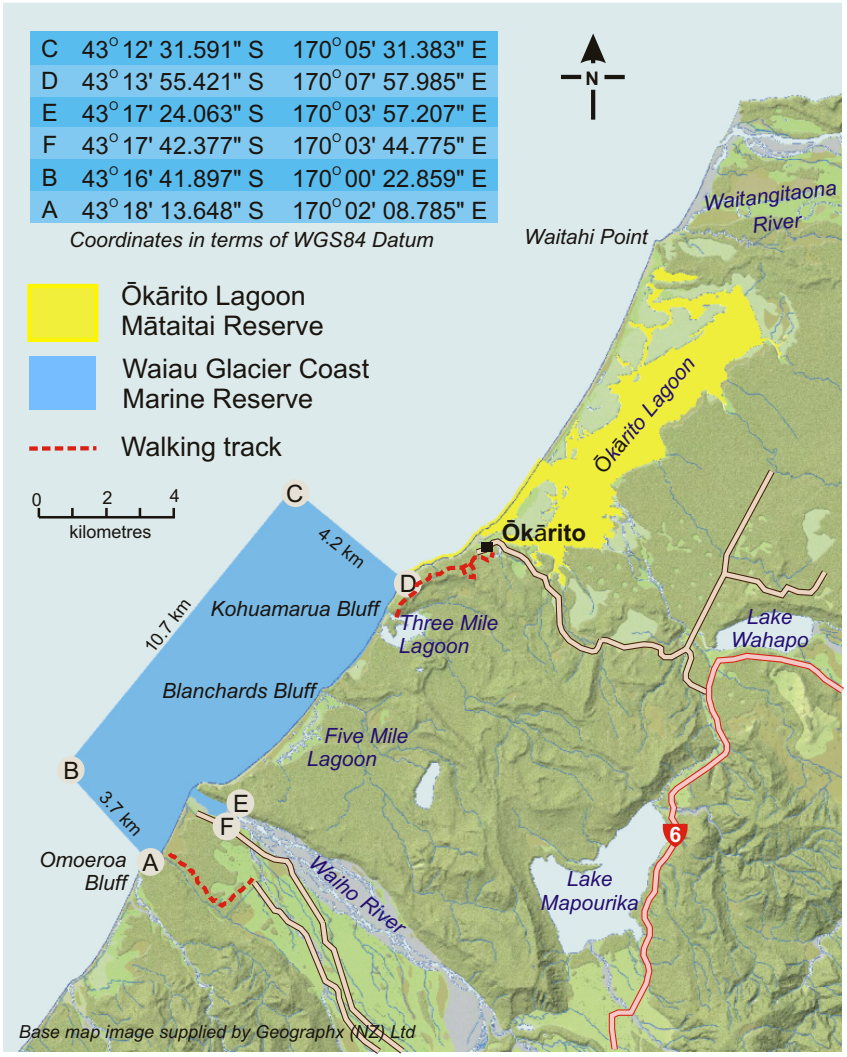
<style>
.page{position:relative;width:847px;height:1057px;background:#fff}
.page>*{position:absolute;margin:0;border:0;box-sizing:border-box;transform-origin:0 0}
.t1{font:27px/30.3px "Arial";color:#1a150f}
.t2{font:24px/32.1px "Arial";color:#1a150f;text-align:justify}
.t3{font:700 24px "Arial";color:#1a150f}
.t4{font:700 21.3px "Arial";color:#fff}
.t5{font:italic 21px/23.4px "Arial";color:#250f70;text-align:center}
.t6{font:italic 21px/23.4px "Arial";color:#1a150f;text-align:right}
.t7{font:700 18.6px "Arial";color:#1a150f}
.t8{font:italic 18px "Arial";color:#1a150f}
.t9{font:18px "Arial";color:#1a150f}
.t10{font:12px "Arial";color:#1a150f}
.s1{font-style:normal;color:#1a150f}
.s2{font-weight:400}
</style>
<div class="page">
<img style="left:3px;top:3px;width:838px;height:1048px">
<svg style="left:25px;top:282px;width:75px;height:62px;background:#f2ef41"></svg>
<svg style="left:36px;top:505px;width:140px;height:15px;background:#b2bcbc"></svg>
<svg style="left:29px;top:446px;width:67px;height:5px"></svg>
<div style="left:29px;top:356px;width:67px;height:53px;background:#75bdff"></div>
<div style="left:30px;top:32px;width:467px;height:188px;background:#59bcef"></div>
<div style="left:30px;top:65px;width:467px;height:32px;background:#81c9f1"></div>
<div style="left:30px;top:128px;width:467px;height:31px;background:#81c9f1"></div>
<div style="left:30px;top:191px;width:467px;height:32px;background:#81c9f1"></div>
<svg style="left:191px;top:465px;width:639px;height:589px;background:#aabf9c"></svg>
<svg style="left:607px;top:652px;width:237px;height:402px;background:#a8b384"></svg>
<div style="left:136px;top:848px;width:28px;height:28px;background:#e5e1d5;border-radius:50%"></div>
<div style="left:57px;top:756px;width:28px;height:28px;background:#e5e1d5;border-radius:50%"></div>
<div style="left:226px;top:789px;width:28px;height:28px;background:#e5e1d5;border-radius:50%"></div>
<div style="left:213px;top:812px;width:27px;height:28px;background:#e5e1d5;border-radius:50%"></div>
<div style="left:281px;top:479px;width:28px;height:28px;background:#e5e1d5;border-radius:50%"></div>
<svg style="left:662px;top:824px;width:28px;height:23px"></svg>
<div style="left:481px;top:542px;width:11px;height:10px;background:#1a150f"></div>
<svg style="left:580px;top:33px;width:26px;height:30px"></svg>
<hr style="left:591px;top:90px;width:4px;height:30px;background:#1a150f">
<hr style="left:561px;top:75px;width:20px;height:4px;background:#1a150f">
<hr style="left:604px;top:75px;width:20px;height:4px;background:#1a150f">
<img style="left:392px;top:548px;width:106px;height:74px">
<svg style="left:163px;top:848px;width:95px;height:63px;background:#acb379"></svg>
<p class="t2" style="left:41px;top:35px;width:19px">C D E F B A</p>
<p class="t10" style="left:332px;top:37px;width:11px">O</p>
<p class="t10" style="left:109px;top:37px;width:11px">O</p>
<p class="t2" style="left:82px;top:36px;width:183px">43 12' 31.591" S</p>
<p class="t10" style="left:109px;top:69px;width:11px">O</p>
<p class="t2" style="left:292px;top:36px;width:197px">170 05' 31.383" E</p>
<p class="t10" style="left:332px;top:69px;width:11px">O</p>
<p class="t2" style="left:82px;top:68px;width:183px">43 13' 55.421" S</p>
<p class="t10" style="left:109px;top:101px;width:11px">O</p>
<p class="t2" style="left:292px;top:68px;width:197px">170 07' 57.985" E</p>
<p class="t10" style="left:332px;top:101px;width:11px">O</p>
<p class="t2" style="left:82px;top:100px;width:183px">43 17' 24.063" S</p>
<p class="t10" style="left:109px;top:134px;width:11px">O</p>
<p class="t2" style="left:292px;top:100px;width:197px">170 03' 57.207" E</p>
<p class="t10" style="left:332px;top:134px;width:11px">O</p>
<p class="t2" style="left:82px;top:132px;width:183px">43 17' 42.377" S</p>
<p class="t10" style="left:109px;top:166px;width:11px">O</p>
<p class="t2" style="left:292px;top:132px;width:197px">170 03' 44.775" E</p>
<p class="t10" style="left:332px;top:166px;width:11px">O</p>
<p class="t2" style="left:82px;top:164px;width:183px">43 16' 41.897" S</p>
<p class="t10" style="left:109px;top:198px;width:11px">O</p>
<p class="t2" style="left:292px;top:164px;width:197px">170 00' 22.859" E</p>
<p class="t10" style="left:332px;top:198px;width:11px">O</p>
<p class="t2" style="left:82px;top:196px;width:183px">43 18' 13.648" S</p>
<p class="t2" style="left:292px;top:196px;width:197px">170 02' 08.785" E</p>
<p class="t6" style="left:69px;top:230px;width:366px">Coordinates in terms of WGS84 Datum</p>
<p class="t7" style="left:585px;top:71px;width:15px">N</p>
<p class="t6" style="left:524px;top:227px;width:125px">Waitahi Point</p>
<p class="t5" style="left:702px;top:191px;width:135px;line-height:27.9px;rotate:-7deg">Waitangitaona<br>River</p>
<p class="t1" style="left:121px;top:283px;width:204px">Ōk rito Lagoon<br>Mātaitai Reserve</p>
<p class="t1" style="left:155px;top:283px;width:17px">ā</p>
<p class="t1" style="left:122px;top:356px;width:248px">Waiau Glacier Coast<br>Marine Reserve</p>
<p class="t1" style="left:121px;top:434px;width:163px">Walking track</p>
<p class="t9" style="left:32px;top:492px;width:12px">0</p>
<p class="t9" style="left:102px;top:491px;width:12px">2</p>
<p class="t9" style="left:170px;top:489px;width:12px">4</p>
<p class="t9" style="left:69px;top:525px;width:84px">kilometres</p>
<p class="t2" style="left:286px;top:480px;width:19px">C</p>
<p class="t9" style="left:325px;top:526px;width:56px;rotate:38deg">4.2 km</p>
<p class="t9" style="left:143px;top:647px;width:66px;rotate:-53deg">10.7 km</p>
<p class="t6" style="left:210px;top:599px;width:170px">Kohuamarua Bluff</p>
<p class="t6" style="left:162px;top:681px;width:154px">Blanchards Bluff</p>
<p class="t5" style="left:590px;top:463px;width:145px;rotate:-50deg"><span class="s1">Ō ā</span>k rito Lagoon</p>
<p class="t2" style="left:400px;top:570px;width:19px">D</p>
<p class="t3" style="left:502px;top:524px;width:86px">Ōk<span class="s2">ā</span>rito</p>
<p class="t5" style="left:399px;top:612px;width:101px;text-align:left">Three Mile<br>Lagoon</p>
<p class="t2" style="left:63px;top:756px;width:18px">B</p>
<p class="t9" style="left:108px;top:789px;width:56px;rotate:48deg">3.7 km</p>
<p class="t6" style="left:39px;top:849px;width:89px">Omoeroa<br>Bluff</p>
<p class="t2" style="left:142px;top:848px;width:18px">A</p>
<p class="t2" style="left:220px;top:794px;width:31px;line-height:23.4px;text-indent:13px">E<br>F</p>
<p class="t5" style="left:307px;top:725px;width:103px;text-align:left;text-indent:18px">Five Mile<br>Lagoon</p>
<p class="t5" style="left:318px;top:852px;width:61px;rotate:40deg">Waiho</p>
<p class="t5" style="left:369px;top:892px;width:50px;rotate:37deg">River</p>
<p class="t5" style="left:540px;top:869px;width:100px">Lake<br>Mapourika</p>
<p class="t4" style="left:669px;top:826px;width:13px">6</p>
<p class="t5" style="left:730px;top:607px;width:79px">Lake<br>Wahapo</p>
<p class="t8" style="left:19px;top:1025px;width:398px">Base map image supplied by Geographx (NZ) Ltd</p>
</div>
